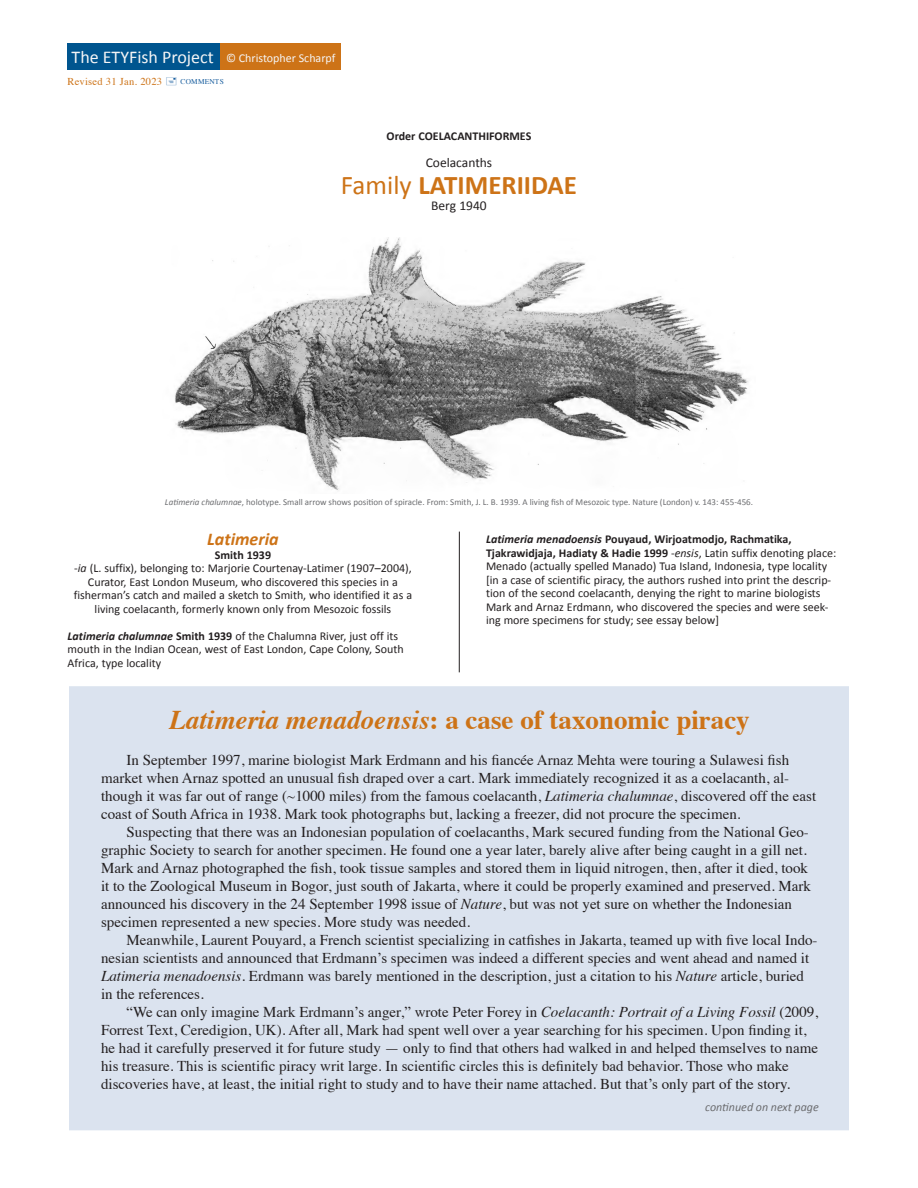
<style>
.page{position:relative;width:918px;height:1188px;background:#fff}
.page>*{position:absolute;margin:0;border:0;box-sizing:border-box;transform-origin:0 0}
.t1{font:700 27px "Times";color:#cd7317}
.t2{font:700 27px "Calibri";color:#cd7317}
.t3{font:18px "Calibri";color:#f5f5f6}
.t4{font:italic 700 18px "Calibri";color:#cd7317}
.t5{font:15px/18px "Times";color:#231f20}
.t6{font:13.5px "Calibri";color:#231f20}
.t7{font:12px/13.5px "Calibri";color:#231f20;text-align:center}
.t8{font:700 12px "Calibri";color:#231f20}
.t9{font:12px "Calibri";color:#f5f5f6}
.t10{font:italic 12px "Calibri";color:#6c6d70}
.t11{font:10.5px "Times";letter-spacing:.02em;color:#cd7317}
.t12{font:9px "Calibri";color:#6c6d70}
.t13{font:7.35px "Times";letter-spacing:.03em;color:#175d9e}
.s1{font-weight:400}
.s2{font-style:italic}
.s3{font-weight:700;font-style:italic}
.s4{font-weight:700}
</style>
<div class="page">
<hr style="left:459px;top:532px;width:1px;height:140px;background:#231f20">
<div style="left:68px;top:44px;width:153px;height:26px;background:#00558f"></div>
<div style="left:221px;top:44px;width:120px;height:26px;background:#cd7317"></div>
<div style="left:68px;top:685px;width:782px;height:446px;background:#dbe3ef"></div>
<div style="left:68px;top:685px;width:782px;height:447px;border:2px solid #fff"></div>
<img style="left:175px;top:237px;width:574px;height:254px">
<p class="t3" style="left:72px;top:45px;width:144px">The ETYFish Project</p>
<p class="t9" style="left:226px;top:49px;width:111px">© Christopher Scharpf</p>
<p class="t11" style="left:68px;top:71px;width:96px">Revised 31 Jan. 2023</p>
<p class="t13" style="left:181px;top:75px;width:45px">COMMENTS</p>
<p class="t8" style="left:387px;top:127px;width:146px">Order COELACANTHIFORMES</p>
<p class="t6" style="left:426px;top:153px;width:68px">Coelacanths</p>
<p class="t2" style="left:341px;top:166px;width:238px"><span class="s1">Family</span> LATIMERIIDAE</p>
<p class="t6" style="left:431px;top:196px;width:57px">Berg 1940</p>
<p class="t12" style="left:165px;top:495px;width:590px"><span class="s2">Latimeria chalumnae</span>, holotype. Small arrow shows position of spiracle. From: Smith, J. L. B. 1939. A living fish of Mesozoic type. Nature (London) v. 143: 455-456.</p>
<p class="t4" style="left:207px;top:526px;width:73px">Latimeria</p>
<p class="t8" style="left:215px;top:546px;width:58px">Smith 1939</p>
<p class="t7" style="left:74px;top:561px;width:339px">-<span class="s2">ia</span> (L. suffix), belonging to: Marjorie Courtenay-Latimer (1907–2004),<br>Curator, East London Museum, who discovered this species in a</p>
<p class="t7" style="left:74px;top:588px;width:340px">fisherman’s catch and mailed a sketch to Smith, who identified it as a living coelacanth, formerly known only from Mesozoic fossils</p>
<p class="t7" style="left:68px;top:629px;width:338px;text-align:left"><span class="s3">Latimeria chalumnae</span> <span class="s4">Smith 1939</span> of the Chalumna River, just off its mouth in the Indian Ocean, west of East London, Cape Colony, South<br>Africa, type locality</p>
<p class="t7" style="left:486px;top:532px;width:352px;text-align:left"><span class="s3">Latimeria menadoensis</span> <span class="s4">Pouyaud, Wirjoatmodjo, Rachmatika, Tjakrawidjaja, Hadiaty &amp; Hadie 1999</span> -<span class="s2">ensis</span>, Latin suffix denoting place:<br>Menado (actually spelled Manado) Tua Island, Indonesia, type locality [in a case of scientific piracy, the authors rushed into print the descrip&shy;tion of the second coelacanth, denying the right to marine biologists Mark and Arnaz Erdmann, who discovered the species and were seek&shy;ing more specimens for study; see essay below]</p>
<p class="t1" style="left:169px;top:694px;width:582px"><span class="s2">Latimeria menadoensis</span>: a case of taxonomic piracy</p>
<p class="t5" style="left:101px;top:749px;width:717px;text-indent:26px">In September 1997, marine biologist Mark Erdmann and his fiancée Arnaz Mehta were touring a Sulawesi fish market when Arnaz spotted an unusual fish draped over a cart. Mark immediately recognized it as a coelacanth, al&shy;though it was far out of range (~1000 miles) from the famous coelacanth, <span class="s2">Latimeria chalumnae</span>, discovered off the east coast of South Africa in 1938. Mark took photographs but, lacking a freezer, did not procure the specimen.</p>
<p class="t5" style="left:101px;top:821px;width:712px;text-indent:26px">Suspecting that there was an Indonesian population of coelacanths, Mark secured funding from the National Geo&shy;graphic Society to search for another specimen. He found one a year later, barely alive after being caught in a gill net.<br>Mark and Arnaz photographed the fish, took tissue samples and stored them in liquid nitrogen, then, after it died, took it to the Zoological Museum in Bogor, just south of Jakarta, where it could be properly examined and preserved. Mark announced his discovery in the 24 September 1998 issue of <span class="s2">Nature</span>, but was not yet sure on whether the Indonesian specimen represented a new species. More study was needed.</p>
<p class="t5" style="left:101px;top:929px;width:718px;text-indent:26px">Meanwhile, Laurent Pouyard, a French scientist specializing in catfishes in Jakarta, teamed up with five local Indo&shy;nesian scientists and announced that Erdmann’s specimen was indeed a different species and went ahead and named it <span class="s2">Latimeria menadoensis</span>. Erdmann was barely mentioned in the description, just a citation to his <span class="s2">Nature</span> article, buried in the references.</p>
<p class="t5" style="left:101px;top:1001px;width:719px;text-indent:26px">“We can only imagine Mark Erdmann’s anger,” wrote Peter Forey in <span class="s2">Coelacanth: Portrait of a Living Fossil</span> (2009, Forrest Text, Ceredigion, UK). After all, Mark had spent well over a year searching for his specimen. Upon finding it, he had it carefully preserved it for future study — only to find that others had walked in and helped themselves to name his treasure. This is scientific piracy writ large. In scientific circles this is definitely bad behavior. Those who make discoveries have, at least, the initial right to study and to have their name attached. But that’s only part of the story.</p>
<p class="t10" style="left:705px;top:1098px;width:115px">continued on next page</p>
</div>
